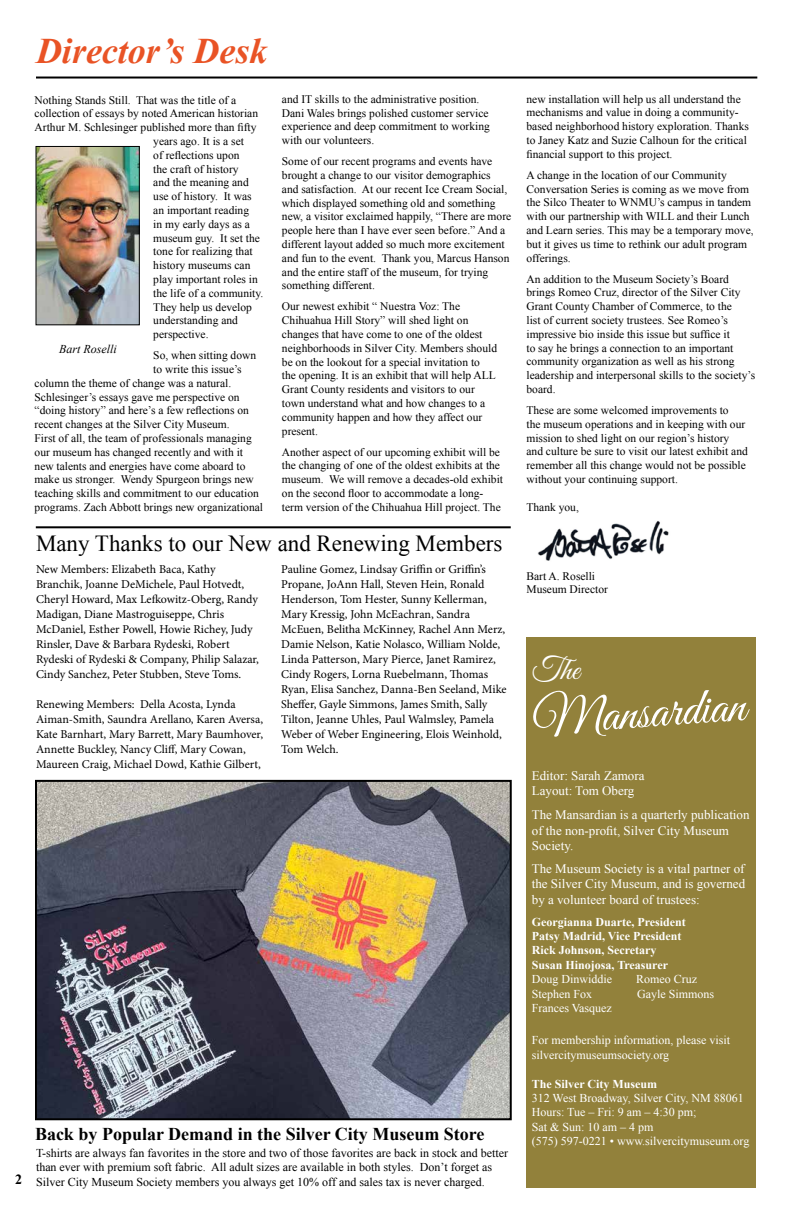
<style>
.page{position:relative;width:792px;height:1224px;background:#fff}
.page>*{position:absolute;margin:0;border:0;box-sizing:border-box;transform-origin:0 0}
.t1{font:52px "Great Vibes";color:#fff}
.t2{font:italic 700 36px "Times New Roman";color:#e95325}
.t3{font:32px "Great Vibes";color:#fff}
.t4{font:23px "Times New Roman";color:#000}
.t5{font:700 18px "Times New Roman";color:#000}
.t6{font:700 14px "Times New Roman";color:#000}
.t7{font:13px/15.6px "Times New Roman";color:#fff}
.t8{font:12px/15px "Minion Pro";letter-spacing:-.005em;color:#000}
.t9{font:12px/14.4px "Times New Roman";color:#000}
.t10{font:12px/14.4px "Times New Roman";color:#fff}
.t11{font:700 12px/14.4px "Times New Roman";color:#fff}
.t12{font:italic 12px "Times New Roman";color:#000}
.t13{font:11.5px/13.8px "Times New Roman";color:#000}
</style>
<div class="page">
<hr style="left:36px;top:77px;width:721px;height:2px;background:#000">
<div style="left:526px;top:637px;width:230px;height:550px;background:#92813b"></div>
<hr style="left:36px;top:526px;width:475px;height:2px;background:#000">
<img style="left:38px;top:783px;width:471px;height:334px">
<div style="left:35px;top:780px;width:477px;height:340px;border:2px solid #000"></div>
<img style="left:38px;top:148px;width:100px;height:175px">
<div style="left:36px;top:146px;width:104px;height:179px;border:1px solid #000"></div>
<img style="left:537px;top:521px;width:132px;height:40px">
<h2 class="t2" style="left:36px;top:26px;width:233px">Director’s Desk</h2>
<p class="t13" style="left:35px;top:93px;width:203px">Nothing Stands Still. That was the title of a</p>
<p class="t13" style="left:35px;top:106px;width:225px">collection of essays by noted American historian</p>
<p class="t13" style="left:35px;top:120px;width:223px">Arthur M. Schlesinger published more than fifty</p>
<p class="t13" style="left:153px;top:134px;width:92px">years ago. It is a set</p>
<p class="t13" style="left:153px;top:148px;width:88px">of reflections upon</p>
<p class="t13" style="left:153px;top:162px;width:87px">the craft of history</p>
<p class="t13" style="left:153px;top:175px;width:97px">and the meaning and</p>
<p class="t13" style="left:153px;top:189px;width:100px">use of history. It was</p>
<p class="t13" style="left:153px;top:203px;width:97px">an important reading</p>
<p class="t13" style="left:153px;top:217px;width:98px">in my early days as a</p>
<p class="t13" style="left:153px;top:231px;width:108px">museum guy. It set the</p>
<p class="t13" style="left:153px;top:244px;width:101px">tone for realizing that</p>
<p class="t13" style="left:153px;top:258px;width:99px">history museums can</p>
<p class="t13" style="left:153px;top:272px;width:106px">play important roles in</p>
<p class="t13" style="left:153px;top:286px;width:112px">the life of a community.</p>
<p class="t13" style="left:153px;top:300px;width:100px">They help us develop</p>
<p class="t13" style="left:153px;top:313px;width:86px">understanding and</p>
<p class="t13" style="left:153px;top:327px;width:57px">perspective.</p>
<p class="t13" style="left:153px;top:348px;width:104px">So, when sitting down</p>
<p class="t13" style="left:153px;top:362px;width:90px">to write this issue’s</p>
<p class="t13" style="left:35px;top:376px;width:198px">column the theme of change was a natural.</p>
<p class="t13" style="left:35px;top:390px;width:207px">Schlesinger’s essays gave me perspective on</p>
<p class="t13" style="left:35px;top:403px;width:216px">“doing history” and here’s a few reflections on</p>
<p class="t13" style="left:35px;top:417px;width:197px">recent changes at the Silver City Museum.</p>
<p class="t13" style="left:35px;top:431px;width:219px">First of all, the team of professionals managing</p>
<p class="t13" style="left:35px;top:445px;width:210px">our museum has changed recently and with it</p>
<p class="t13" style="left:35px;top:459px;width:212px">new talents and energies have come aboard to</p>
<p class="t13" style="left:35px;top:472px;width:221px">make us stronger. Wendy Spurgeon brings new</p>
<p class="t13" style="left:35px;top:486px;width:226px">teaching skills and commitment to our education</p>
<p class="t13" style="left:35px;top:500px;width:230px">programs. Zach Abbott brings new organizational</p>
<p class="t12" style="left:59px;top:341px;width:59px">Bart Roselli</p>
<p class="t13" style="left:282px;top:92px;width:209px">and IT skills to the administrative position.<br>Dani Wales brings polished customer service experience and deep commitment to working with our volunteers.</p>
<p class="t13" style="left:282px;top:154px;width:231px">Some of our recent programs and events have brought a change to our visitor demographics<br>and satisfaction. At our recent Ice Cream Social, which displayed something old and something new, a visitor exclaimed happily, “There are more people here than I have ever seen before.” And a different layout added so much more excitement and fun to the event. Thank you, Marcus Hanson and the entire staff of the museum, for trying something different.</p>
<p class="t13" style="left:282px;top:299px;width:217px">Our newest exhibit “ Nuestra Voz: The Chihuahua Hill Story” will shed light on changes that have come to one of the oldest neighborhoods in Silver City. Members should be on the lookout for a special invitation to<br>the opening. It is an exhibit that will help ALL Grant County residents and visitors to our town understand what and how changes to a community happen and how they affect our present.</p>
<p class="t13" style="left:282px;top:445px;width:223px">Another aspect of our upcoming exhibit will be the changing of one of the oldest exhibits at the museum. We will remove a decades-old exhibit on the second floor to accommodate a long&shy;term version of the Chihuahua Hill project. The</p>
<h3 class="t4" style="left:36px;top:528px;width:468px">Many Thanks to our New and Renewing Members</h3>
<p class="t8" style="left:281px;top:562px;width:227px">Pauline Gomez, Lindsay Griffin or Griffin’s Propane, JoAnn Hall, Steven Hein, Ronald Henderson, Tom Hester, Sunny Kellerman, Mary Kressig, John McEachran, Sandra McEuen, Belitha McKinney, Rachel Ann Merz, Damie Nelson, Katie Nolasco, William Nolde, Linda Patterson, Mary Pierce, Janet Ramirez, Cindy Rogers, Lorna Ruebelmann, Thomas Ryan, Elisa Sanchez, Danna-Ben Seeland, Mike Sheffer, Gayle Simmons, James Smith, Sally Tilton, Jeanne Uhles, Paul Walmsley, Pamela Weber of Weber Engineering, Elois Weinhold, Tom Welch.</p>
<p class="t8" style="left:36px;top:562px;width:225px">New Members: Elizabeth Baca, Kathy Branchik, Joanne DeMichele, Paul Hotvedt, Cheryl Howard, Max Lefkowitz-Oberg, Randy Madigan, Diane Mastroguiseppe, Chris McDaniel, Esther Powell, Howie Richey, Judy Rinsler, Dave &amp; Barbara Rydeski, Robert Rydeski of Rydeski &amp; Company, Philip Salazar, Cindy Sanchez, Peter Stubben, Steve Toms.</p>
<p class="t8" style="left:36px;top:697px;width:229px">Renewing Members: Della Acosta, Lynda Aiman-Smith, Saundra Arellano, Karen Aversa, Kate Barnhart, Mary Barrett, Mary Baumhover, Annette Buckley, Nancy Cliff, Mary Cowan, Maureen Craig, Michael Dowd, Kathie Gilbert,</p>
<p class="t6" style="left:15px;top:1170px;width:8px">2</p>
<h3 class="t5" style="left:35px;top:1121px;width:451px">Back by Popular Demand in the Silver City Museum Store</h3>
<p class="t9" style="left:36px;top:1145px;width:474px">T-shirts are always fan favorites in the store and two of those favorites are back in stock and better than ever with premium soft fabric. All adult sizes are available in both styles. Don’t forget as<br>Silver City Museum Society members you always get 10% off and sales tax is never charged.</p>
<p class="t13" style="left:527px;top:92px;width:224px">new installation will help us all understand the mechanisms and value in doing a community&shy;based neighborhood history exploration. Thanks to Janey Katz and Suzie Calhoun for the critical financial support to this project.</p>
<p class="t13" style="left:527px;top:168px;width:229px">A change in the location of our Community Conversation Series is coming as we move from the Silco Theater to WNMU’s campus in tandem with our partnership with WILL and their Lunch and Learn series. This may be a temporary move, but it gives us time to rethink our adult program offerings.</p>
<p class="t13" style="left:527px;top:272px;width:230px">An addition to the Museum Society’s Board brings Romeo Cruz, director of the Silver City Grant County Chamber of Commerce, to the<br>list of current society trustees. See Romeo’s impressive bio inside this issue but suffice it<br>to say he brings a connection to an important community organization as well as his strong leadership and interpersonal skills to the society’s board.</p>
<p class="t13" style="left:527px;top:403px;width:223px">These are some welcomed improvements to<br>the museum operations and in keeping with our mission to shed light on our region’s history and culture be sure to visit our latest exhibit and remember all this change would not be possible without your continuing support.</p>
<p class="t13" style="left:527px;top:500px;width:54px">Thank you,</p>
<p class="t13" style="left:527px;top:569px;width:83px">Bart A. Roselli<br>Museum Director</p>
<h3 class="t3" style="left:532px;top:652px;width:49px">The</h3>
<h1 class="t1" style="left:530px;top:691px;width:215px;rotate:-4deg">Mansardian</h1>
<p class="t7" style="left:532px;top:768px;width:114px">Editor: Sarah Zamora<br>Layout: Tom Oberg</p>
<p class="t7" style="left:532px;top:807px;width:219px">The Mansardian is a quarterly publication of the non-profit, Silver City Museum<br>Society.</p>
<p class="t7" style="left:532px;top:860px;width:215px;text-align:justify">The Museum Society is a vital partner of the Silver City Museum, and is governed by a volunteer board of trustees:</p>
<p class="t11" style="left:532px;top:914px;width:156px">Georgianna Duarte, President<br>Patsy Madrid, Vice President<br>Rick Johnson, Secretary<br>Susan Hinojosa, Treasurer</p>
<p class="t10" style="left:532px;top:972px;width:82px">Doug Dinwiddie</p>
<p class="t10" style="left:636px;top:972px;width:62px">Romeo Cruz</p>
<p class="t10" style="left:532px;top:986px;width:62px">Stephen Fox</p>
<p class="t10" style="left:637px;top:986px;width:79px">Gayle Simmons</p>
<p class="t10" style="left:532px;top:1001px;width:82px">Frances Vasquez</p>
<p class="t10" style="left:532px;top:1033px;width:200px">For membership information, please visit silvercitymuseumsociety.org</p>
<p class="t11" style="left:532px;top:1076px;width:127px">The Silver City Museum</p>
<p class="t10" style="left:532px;top:1091px;width:219px">312 West Broadway, Silver City, NM 88061<br>Hours: Tue – Fri: 9 am – 4:30 pm;<br>Sat &amp; Sun: 10 am – 4 pm<br>(575) 597-0221 • www.silvercitymuseum.org</p>
</div>
